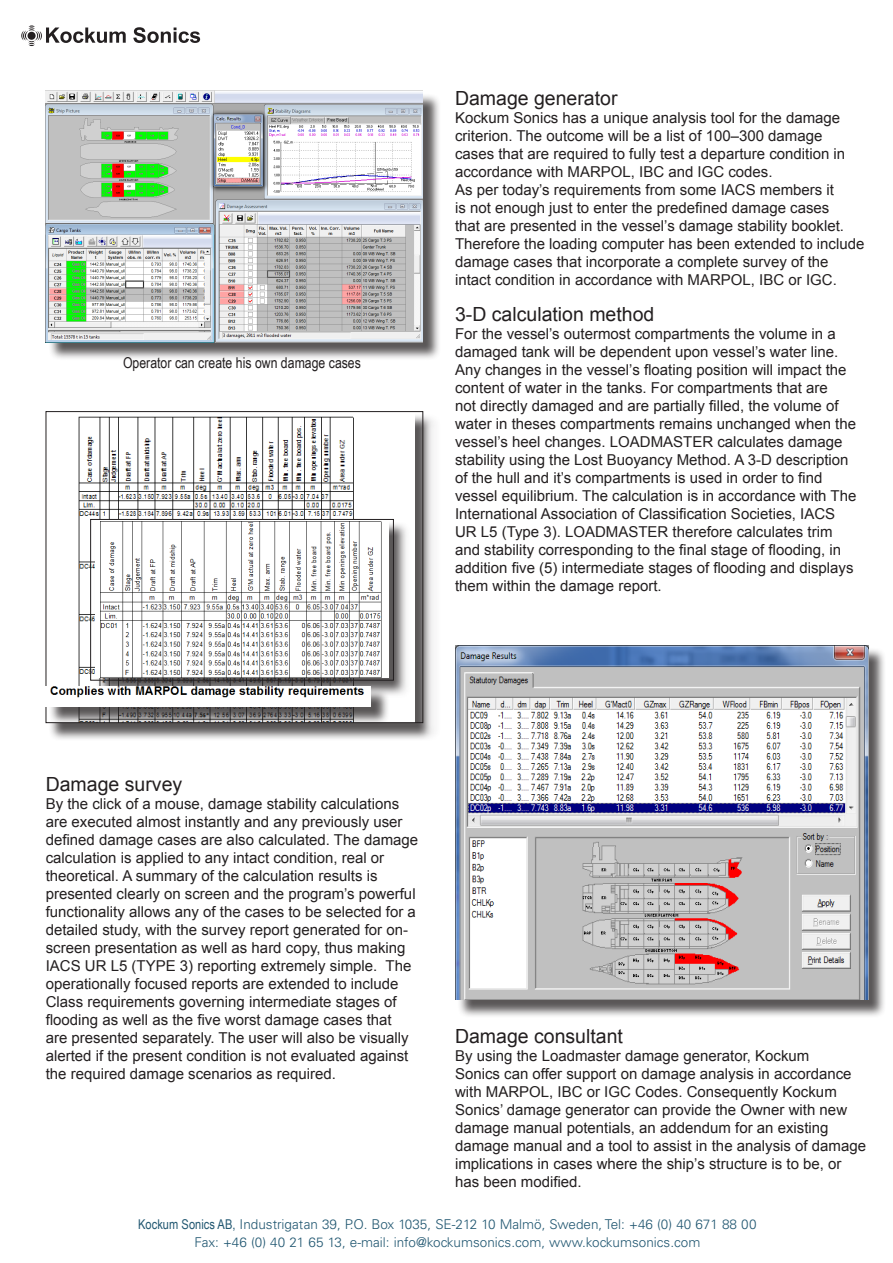
<style>
.page{position:relative;width:893px;height:1263px;background:#fff}
.page>*{position:absolute;margin:0;border:0;box-sizing:border-box;transform-origin:0 0}
.t1{font:19.5px "Arial";color:#231f20}
.t2{font:15px/18px "Arial";color:#231f20}
.t3{font:15px "Arial Narrow";color:#231f20}
.t4{font:300 13.5px "Univers";color:#215771}
.s1{font-family:"Arial Narrow";font-weight:400}
</style>
<div class="page">
<svg style="left:21px;top:25px;width:105px;height:21px"></svg>
<svg style="left:133px;top:27px;width:67px;height:16px"></svg>
<div style="left:457px;top:647px;width:430px;height:371px;background:#231f20;opacity:.75"></div>
<img style="left:455px;top:645px;width:413px;height:354px">
<div style="left:48px;top:414px;width:394px;height:327px;background:#231f20;opacity:.75"></div>
<img style="left:48px;top:414px;width:367px;height:307px">
<div style="left:93px;top:521px;width:319px;height:178px;background:#231f20;opacity:.75"></div>
<img style="left:95px;top:521px;width:293px;height:156px">
<div style="left:90px;top:519px;width:304px;height:161px;border:1px solid #231f20"></div>
<div style="left:48px;top:688px;width:342px;height:38px;background:#231f20;opacity:.75"></div>
<img style="left:48px;top:686px;width:323px;height:21px">
<div style="left:48px;top:93px;width:394px;height:268px;background:#231f20;opacity:.75"></div>
<img style="left:46px;top:91px;width:377px;height:251px">
<p class="t3" style="left:123px;top:352px;width:239px">Operator can create his own damage cases</p>
<p class="t1" style="left:455px;top:84px;width:164px">Damage generator</p>
<p class="t2" style="left:455px;top:108px;width:392px">Kockum Sonics has a unique analysis tool for the damage criterion. The outcome will be a list of 100–300 damage cases that are required to fully test a departure condition in accordance with MARPOL, IBC and IGC codes.</p>
<p class="t2" style="left:455px;top:180px;width:411px">As per today’s requirements from some IACS members it<br>is not enough just to enter the predefined damage cases<br>that are presented in the vessel’s damage stability booklet.<br>Therefore the loading computer has been extended to include damage cases that incorporate a complete survey of the intact condition in accordance with MARPOL, IBC or IGC.</p>
<p class="t1" style="left:455px;top:300px;width:201px">3-D calculation method</p>
<p class="t2" style="left:455px;top:324px;width:403px">For the vessel’s outermost compartments the volume in a damaged tank will be dependent upon vessel’s water line.<br>Any changes in the vessel’s floating position will impact the content of water in the tanks. For compartments that are<br>not directly damaged and are partially filled, the volume of water in theses compartments remains unchanged when the vessel’s heel changes. LOADMASTER calculates damage stability using the Lost Buoyancy Method. A 3-D description of the hull and it’s compartments is used in order to find vessel equilibrium. The calculation is in accordance with The International Association of Classification Societies, IACS UR L5 (Type 3). LOADMASTER therefore calculates trim and stability corresponding to the final stage of flooding, in addition five (5) intermediate stages of flooding and displays them within the damage report.</p>
<p class="t1" style="left:46px;top:770px;width:138px">Damage survey</p>
<p class="t2" style="left:46px;top:794px;width:374px">By the click of a mouse, damage stability calculations are executed almost instantly and any previously user defined damage cases are also calculated. The damage calculation is applied to any intact condition, real or theoretical. A summary of the calculation results is presented clearly on screen and the program’s powerful functionality allows any of the cases to be selected for a detailed study, with the survey report generated for on&shy;screen presentation as well as hard copy, thus making IACS UR L5 (TYPE 3) reporting extremely simple. The operationally focused reports are extended to include Class requirements governing intermediate stages of flooding as well as the five worst damage cases that<br>are presented separately. The user will also be visually alerted if the present condition is not evaluated against the required damage scenarios as required.</p>
<p class="t1" style="left:455px;top:1023px;width:169px">Damage consultant</p>
<p class="t2" style="left:455px;top:1046px;width:413px">By using the Loadmaster damage generator, Kockum<br>Sonics can offer support on damage analysis in accordance with MARPOL, IBC or IGC Codes. Consequently Kockum Sonics’ damage generator can provide the Owner with new damage manual potentials, an addendum for an existing damage manual and a tool to assist in the analysis of damage implications in cases where the ship’s structure is to be, or has been modified.</p>
<p class="t4" style="left:138px;top:1216px;width:620px"><span class="s1">Kockum Sonics AB,</span> Industrigatan 39, P.O. Box 1035, SE-212 10 Malmö, Sweden, Tel: +46 (0) 40 671 88 00</p>
<p class="t4" style="left:194px;top:1234px;width:507px">Fax: +46 (0) 40 21 65 13, e-mail: info@kockumsonics.com, www.kockumsonics.com</p>
</div>
